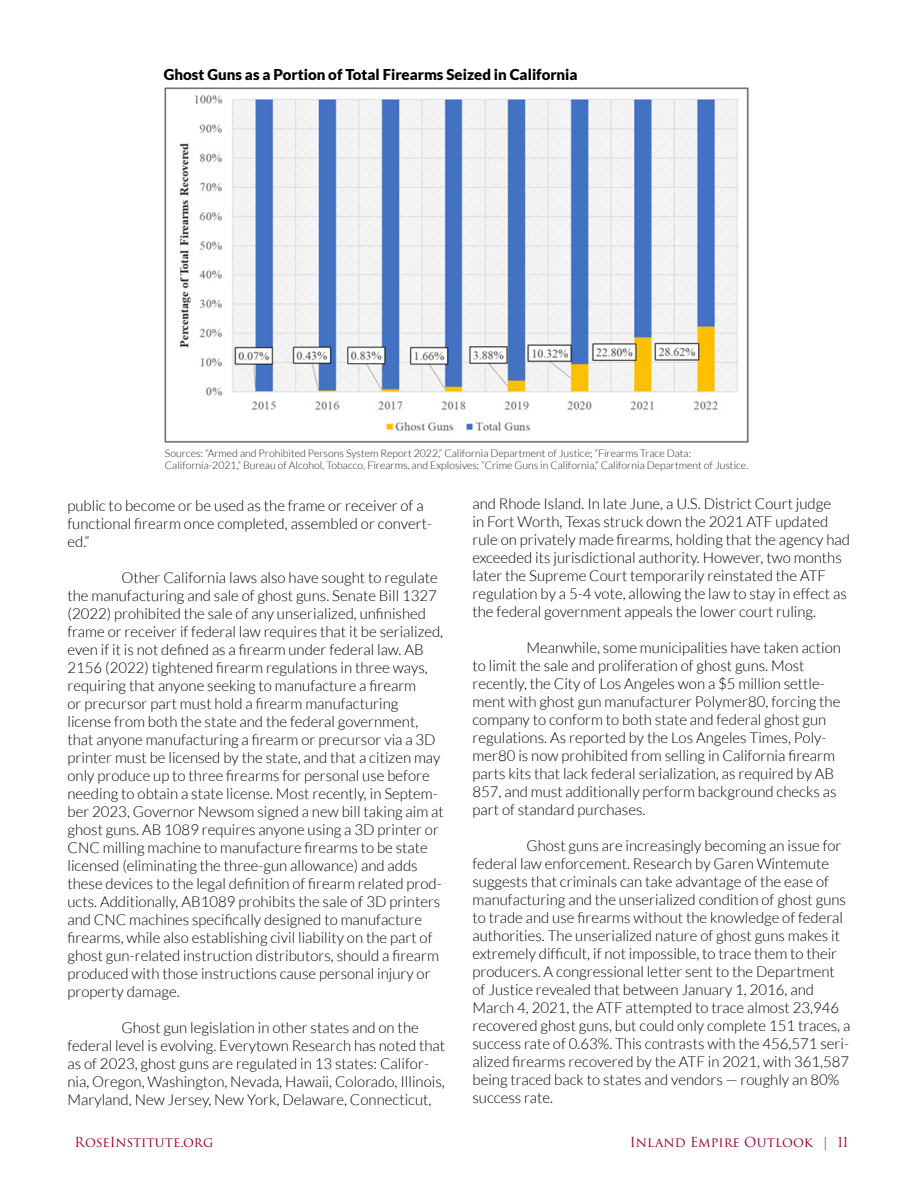
<style>
.page{position:relative;width:918px;height:1188px;background:#fff}
.page>*{position:absolute;margin:0;border:0;box-sizing:border-box;transform-origin:0 0}
.t1{font:300 15px/18px "Lato";color:#000}
.t2{font:900 15px "Lato";color:#000}
.t3{font:13.5px "Trajan Pro 3";color:#98002e}
.t4{font:300 10.5px/12.6px "Lato";color:#231f20}
</style>
<div class="page">
<img style="left:165px;top:88px;width:583px;height:354px">
<p class="t2" style="left:164px;top:65px;width:415px">Ghost Guns as a Portion of Total Firearms Seized in California</p>
<p class="t4" style="left:165px;top:447px;width:585px">Sources: “Armed and Prohibited Persons System Report 2022,” California Department of Justice; “Firearms Trace Data:<br>California-2021,” Bureau of Alcohol, Tobacco, Firearms, and Explosives; “Crime Guns in California,” California Department of Justice.</p>
<p class="t1" style="left:68px;top:497px;width:366px">public to become or be used as the frame or receiver of a functional firearm once completed, assembled or convert&shy;ed.”</p>
<p class="t1" style="left:68px;top:569px;width:378px;text-indent:54px">Other California laws also have sought to regulate the manufacturing and sale of ghost guns. Senate Bill 1327 (2022) prohibited the sale of any unserialized, unfinished frame or receiver if federal law requires that it be serialized, even if it is not defined as a firearm under federal law. AB 2156 (2022) tightened firearm regulations in three ways, requiring that anyone seeking to manufacture a firearm<br>or precursor part must hold a firearm manufacturing license from both the state and the federal government, that anyone manufacturing a firearm or precursor via a 3D printer must be licensed by the state, and that a citizen may only produce up to three firearms for personal use before needing to obtain a state license. Most recently, in Septem&shy;ber 2023, Governor Newsom signed a new bill taking aim at ghost guns. AB 1089 requires anyone using a 3D printer or CNC milling machine to manufacture firearms to be state licensed (eliminating the three-gun allowance) and adds these devices to the legal definition of firearm related prod&shy;ucts. Additionally, AB1089 prohibits the sale of 3D printers and CNC machines specifically designed to manufacture firearms, while also establishing civil liability on the part of ghost gun-related instruction distributors, should a firearm produced with those instructions cause personal injury or property damage.</p>
<p class="t1" style="left:68px;top:1019px;width:379px;text-indent:54px">Ghost gun legislation in other states and on the federal level is evolving. Everytown Research has noted that as of 2023, ghost guns are regulated in 13 states: Califor&shy;nia, Oregon, Washington, Nevada, Hawaii, Colorado, Illinois, Maryland, New Jersey, New York, Delaware, Connecticut,</p>
<p class="t1" style="left:472px;top:495px;width:379px">and Rhode Island. In late June, a U.S. District Court judge<br>in Fort Worth, Texas struck down the 2021 ATF updated rule on privately made firearms, holding that the agency had exceeded its jurisdictional authority. However, two months later the Supreme Court temporarily reinstated the ATF regulation by a 5-4 vote, allowing the law to stay in effect as the federal government appeals the lower court ruling.</p>
<p class="t1" style="left:472px;top:639px;width:370px;text-indent:54px">Meanwhile, some municipalities have taken action to limit the sale and proliferation of ghost guns. Most recently, the City of Los Angeles won a $5 million settle&shy;ment with ghost gun manufacturer Polymer80, forcing the company to conform to both state and federal ghost gun regulations. As reported by the Los Angeles Times, Poly&shy;mer80 is now prohibited from selling in California firearm parts kits that lack federal serialization, as required by AB 857, and must additionally perform background checks as part of standard purchases.</p>
<p class="t1" style="left:472px;top:837px;width:379px;text-indent:54px">Ghost guns are increasingly becoming an issue for federal law enforcement. Research by Garen Wintemute suggests that criminals can take advantage of the ease of manufacturing and the unserialized condition of ghost guns to trade and use firearms without the knowledge of federal authorities. The unserialized nature of ghost guns makes it extremely difficult, if not impossible, to trace them to their producers. A congressional letter sent to the Department of Justice revealed that between January 1, 2016, and March 4, 2021, the ATF attempted to trace almost 23,946 recovered ghost guns, but could only complete 151 traces, a success rate of 0.63%. This contrasts with the 456,571 seri&shy;alized firearms recovered by the ATF in 2021, with 361,587 being traced back to states and vendors — roughly an 80% success rate.</p>
<p class="t3" style="left:75px;top:1132px;width:140px">RoseInstitute.org</p>
<p class="t3" style="left:630px;top:1132px;width:220px">Inland Empire Outlook | 11</p>
</div>
